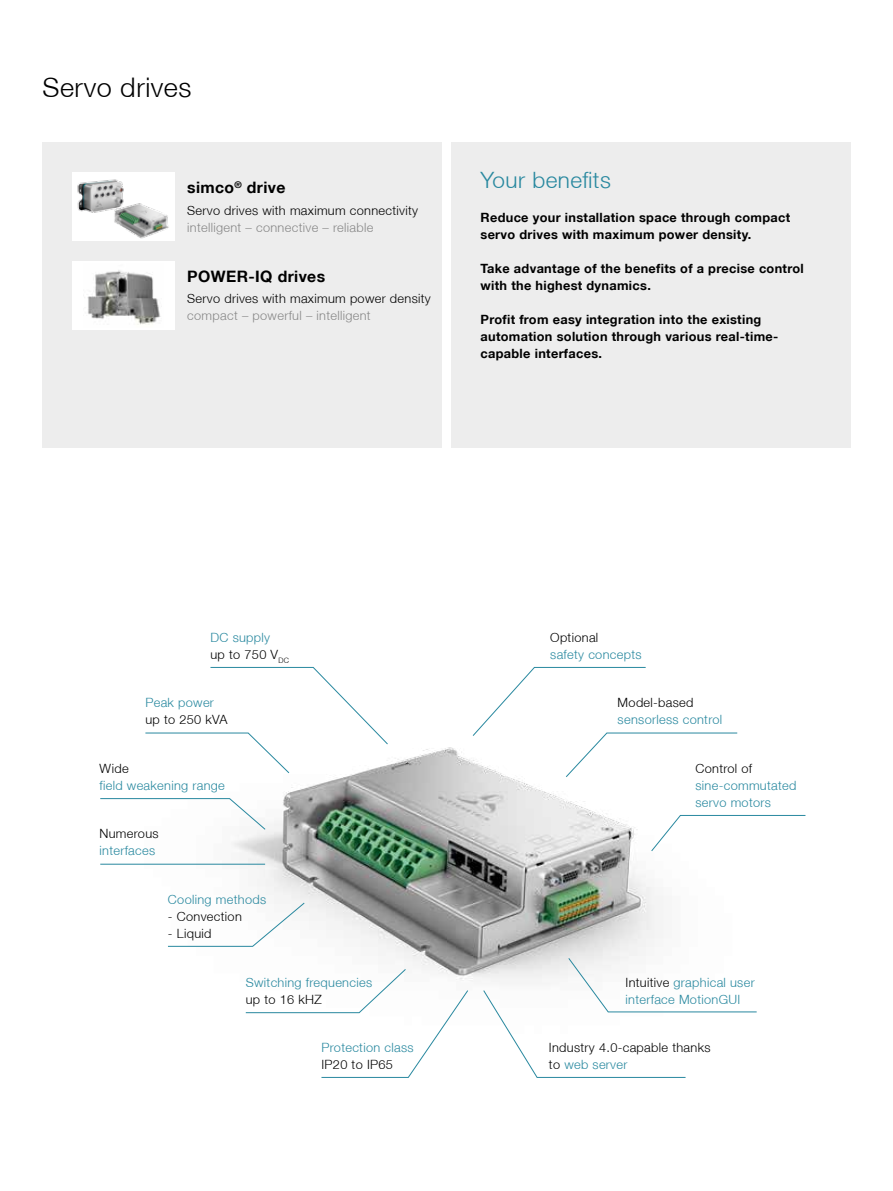
<style>
.page{position:relative;width:893px;height:1191px;background:#fff}
.page>*{position:absolute;margin:0;border:0;box-sizing:border-box;transform-origin:0 0}
.t1{font:300 27px "Helvetica Neue LT";letter-spacing:.02em;color:#000}
.t2{font:300 22.5px "Helvetica Neue LT";letter-spacing:.02em;color:#28889f}
.t3{font:700 15.75px "Helvetica Neue LT";letter-spacing:.025em;color:#000}
.t4{font:700 12.75px/17px "Helvetica Neue LT";letter-spacing:.025em;color:#000}
.t5{font:300 12.75px/17px "Helvetica Neue LT";letter-spacing:.025em;color:#28889f}
.t6{font:300 12.75px/17px "Helvetica Neue LT";letter-spacing:.025em;color:#000}
.t7{font:300 12.75px "Helvetica Neue LT";letter-spacing:.025em;color:#878787}
.s1{color:#000}
.s2{color:#28889f}
</style>
<div class="page">
<img style="left:145px;top:666px;width:629px;height:412px">
<div style="left:43px;top:142px;width:399px;height:306px;background:#ededed"></div>
<div style="left:72px;top:173px;width:102px;height:68px;background:#fff"></div>
<div style="left:72px;top:261px;width:102px;height:68px;background:#fff"></div>
<img style="left:87px;top:270px;width:74px;height:55px">
<img style="left:77px;top:179px;width:47px;height:34px">
<img style="left:111px;top:201px;width:64px;height:40px">
<svg style="left:145px;top:667px;width:243px;height:106px"></svg>
<svg style="left:100px;top:798px;width:166px;height:32px"></svg>
<hr style="left:100px;top:864px;width:165px;height:1px;background:#28889f">
<svg style="left:168px;top:902px;width:137px;height:44px"></svg>
<svg style="left:245px;top:968px;width:223px;height:109px"></svg>
<svg style="left:483px;top:957px;width:274px;height:120px"></svg>
<svg style="left:472px;top:667px;width:266px;height:110px"></svg>
<svg style="left:651px;top:815px;width:155px;height:36px"></svg>
<div style="left:451px;top:142px;width:399px;height:306px;background:#ededed"></div>
<h1 class="t1" style="left:43px;top:71px;width:150px">Servo drives</h1>
<p class="t3" style="left:187px;top:178px;width:100px">simco<sup>®</sup> drive</p>
<p class="t6" style="left:187px;top:201px;width:232px">Servo drives with maximum connectivity</p>
<p class="t7" style="left:187px;top:219px;width:188px">intelligent – connective – reliable</p>
<p class="t3" style="left:187px;top:266px;width:139px">POWER-IQ drives</p>
<p class="t6" style="left:187px;top:290px;width:245px">Servo drives with maximum power density</p>
<p class="t7" style="left:187px;top:308px;width:185px">compact – powerful – intelligent</p>
<h2 class="t2" style="left:480px;top:167px;width:132px">Your benefits</h2>
<p class="t4" style="left:480px;top:209px;width:311px">Reduce your installation space through compact servo drives with maximum power density.</p>
<p class="t4" style="left:480px;top:260px;width:325px">Take advantage of the benefits of a precise control with the highest dynamics.</p>
<p class="t4" style="left:480px;top:311px;width:299px">Profit from easy integration into the existing automation solution through various real-time&shy;capable interfaces.</p>
<p class="t5" style="left:210px;top:628px;width:80px">DC supply<br><span class="s1">up to 750 V</span><sub>DC</sub></p>
<p class="t5" style="left:145px;top:694px;width:70px">Peak power</p>
<p class="t6" style="left:145px;top:711px;width:84px">up to 250 kVA</p>
<p class="t6" style="left:99px;top:759px;width:31px">Wide</p>
<p class="t5" style="left:99px;top:776px;width:127px">field weakening range</p>
<p class="t6" style="left:99px;top:825px;width:61px">Numerous</p>
<p class="t5" style="left:99px;top:842px;width:57px">interfaces</p>
<p class="t5" style="left:168px;top:890px;width:100px">Cooling methods</p>
<p class="t6" style="left:168px;top:907px;width:75px">- Convection</p>
<p class="t6" style="left:168px;top:924px;width:45px">- Liquid</p>
<p class="t5" style="left:246px;top:973px;width:128px">Switching frequencies</p>
<p class="t6" style="left:246px;top:990px;width:78px">up to 16 kHZ</p>
<p class="t5" style="left:321px;top:1039px;width:94px">Protection class</p>
<p class="t6" style="left:321px;top:1056px;width:73px">IP20 to IP65</p>
<p class="t6" style="left:550px;top:628px;width:50px">Optional</p>
<p class="t5" style="left:550px;top:645px;width:93px">safety concepts</p>
<p class="t6" style="left:618px;top:694px;width:77px">Model-based</p>
<p class="t5" style="left:618px;top:711px;width:106px">sensorless control</p>
<p class="t6" style="left:695px;top:759px;width:58px">Control of</p>
<p class="t5" style="left:695px;top:776px;width:103px">sine-commutated servo motors</p>
<p class="t5" style="left:625px;top:973px;width:131px"><span class="s1">Intuitive</span> graphical user interface MotionGUI</p>
<p class="t6" style="left:549px;top:1039px;width:163px">Industry 4.0-capable thanks to <span class="s2">web server</span></p>
</div>
